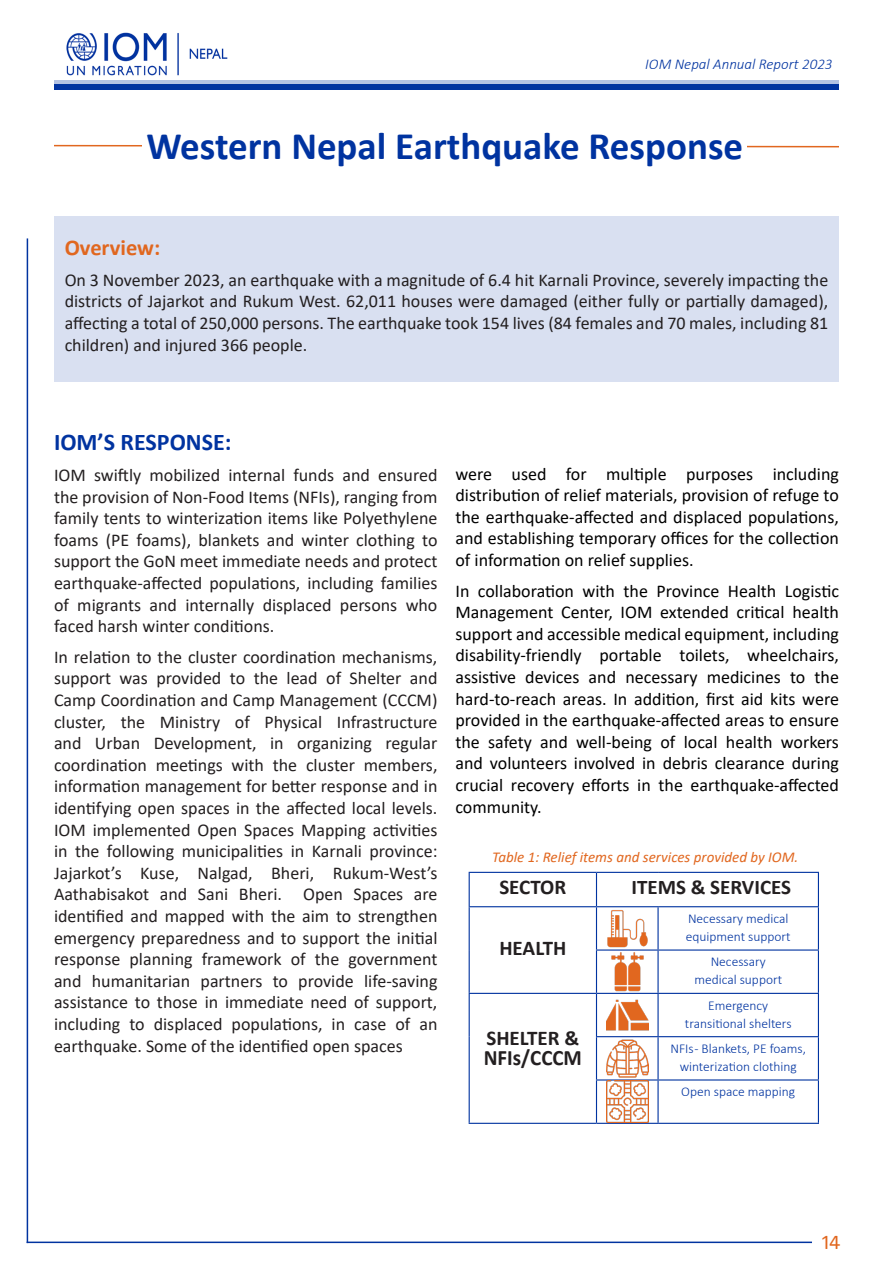
<style>
.page{position:relative;width:893px;height:1263px;background:#fff}
.page>*{position:absolute;margin:0;border:0;box-sizing:border-box;transform-origin:0 0}
.t1{font:700 39px "Calibri";color:#0033a0}
.t2{font:700 24px "Calibri";color:#0033a0}
.t3{font:700 22.5px "Calibri";color:#e1671f}
.t4{font:700 22.05px "Calibri";color:#231f20;scale:.95 1}
.t5{font:700 21px "Calibri";color:#231f20}
.t6{font:21px "Calibri";color:#e1671f}
.t7{font:700 20.85px "Calibri";color:#231f20}
.t8{font:18px/21.6px "Calibri";color:#231f20;text-align:justify}
.t9{font:18px/21.6px "Calibri";color:#000;text-align:justify}
.t10{font:italic 15px "Calibri";color:#e1671f}
.t11{font:italic 300 15px "Calibri";color:#0033a0}
.t12{font:300 13.5px "Calibri";color:#0033a0}
</style>
<div class="page">
<img style="left:66px;top:32px;width:162px;height:44px">
<div style="left:54px;top:80px;width:785px;height:5px;background:#b3c2e3"></div>
<div style="left:54px;top:84px;width:785px;height:5px;background:#0033a0"></div>
<hr style="left:27px;top:238px;width:1px;height:1005px;background:#0033a0">
<hr style="left:27px;top:1241px;width:785px;height:2px;background:#0033a0">
<div style="left:54px;top:216px;width:785px;height:166px;background:#d9e0f1"></div>
<svg style="left:54px;top:144px;width:785px;height:4px"></svg>
<div style="left:142px;top:128px;width:605px;height:34px;background:#fff"></div>
<hr style="left:469px;top:872px;width:127px;height:1px;background:#0033a0">
<hr style="left:469px;top:873px;width:1px;height:33px;background:#0033a0">
<hr style="left:596px;top:872px;width:62px;height:1px;background:#0033a0">
<hr style="left:596px;top:873px;width:1px;height:33px;background:#0033a0">
<hr style="left:658px;top:872px;width:161px;height:1px;background:#0033a0">
<hr style="left:818px;top:873px;width:1px;height:33px;background:#0033a0">
<hr style="left:469px;top:906px;width:127px;height:1px;background:#0033a0">
<hr style="left:469px;top:907px;width:1px;height:43px;background:#0033a0">
<hr style="left:596px;top:906px;width:62px;height:1px;background:#0033a0">
<hr style="left:596px;top:907px;width:1px;height:42px;background:#0033a0">
<hr style="left:658px;top:906px;width:161px;height:1px;background:#0033a0">
<hr style="left:657px;top:907px;width:2px;height:42px;background:#0033a0">
<hr style="left:818px;top:907px;width:1px;height:42px;background:#0033a0">
<hr style="left:469px;top:950px;width:1px;height:43px;background:#0033a0">
<hr style="left:596px;top:949px;width:62px;height:1px;background:#0033a0">
<hr style="left:596px;top:950px;width:1px;height:43px;background:#0033a0">
<hr style="left:658px;top:949px;width:161px;height:1px;background:#0033a0">
<hr style="left:657px;top:950px;width:2px;height:43px;background:#0033a0">
<hr style="left:818px;top:950px;width:1px;height:43px;background:#0033a0">
<hr style="left:469px;top:993px;width:127px;height:1px;background:#0033a0">
<hr style="left:469px;top:994px;width:1px;height:43px;background:#0033a0">
<hr style="left:596px;top:993px;width:62px;height:1px;background:#0033a0">
<hr style="left:596px;top:994px;width:1px;height:42px;background:#0033a0">
<hr style="left:658px;top:993px;width:161px;height:1px;background:#0033a0">
<hr style="left:657px;top:994px;width:2px;height:42px;background:#0033a0">
<hr style="left:818px;top:994px;width:1px;height:42px;background:#0033a0">
<hr style="left:469px;top:1037px;width:1px;height:43px;background:#0033a0">
<hr style="left:596px;top:1036px;width:62px;height:1px;background:#0033a0">
<hr style="left:596px;top:1037px;width:1px;height:42px;background:#0033a0">
<hr style="left:658px;top:1036px;width:161px;height:1px;background:#0033a0">
<hr style="left:657px;top:1037px;width:2px;height:42px;background:#0033a0">
<hr style="left:818px;top:1037px;width:1px;height:42px;background:#0033a0">
<hr style="left:469px;top:1080px;width:1px;height:43px;background:#0033a0">
<hr style="left:596px;top:1079px;width:62px;height:1px;background:#0033a0">
<hr style="left:596px;top:1080px;width:1px;height:43px;background:#0033a0">
<hr style="left:658px;top:1079px;width:161px;height:1px;background:#0033a0">
<hr style="left:657px;top:1080px;width:2px;height:43px;background:#0033a0">
<hr style="left:818px;top:1080px;width:1px;height:43px;background:#0033a0">
<hr style="left:469px;top:1123px;width:127px;height:1px;background:#0033a0">
<hr style="left:596px;top:1123px;width:62px;height:1px;background:#0033a0">
<hr style="left:658px;top:1123px;width:161px;height:1px;background:#0033a0">
<img style="left:606px;top:907px;width:42px;height:216px">
<p class="t11" style="left:645px;top:55px;width:189px">IOM Nepal Annual Report 2023</p>
<p class="t1" style="left:146px;top:119px;width:598px">Western Nepal Earthquake Response</p>
<p class="t3" style="left:65px;top:232px;width:97px">Overview:</p>
<p class="t8" style="left:65px;top:269px;width:765px">On 3 November 2023, an earthquake with a magnitude of 6.4 hit Karnali Province, severely impacting the districts of Jajarkot and Rukum West. 62,011 houses were damaged (either fully or partially damaged), affecting a total of 250,000 persons. The earthquake took 154 lives (84 females and 70 males, including 81 children) and injured 366 people.</p>
<p class="t2" style="left:54px;top:425px;width:179px">IOM’S RESPONSE:</p>
<p class="t8" style="left:54px;top:464px;width:385px">IOM swiftly mobilized internal funds and ensured the provision of Non-Food Items (NFIs), ranging from family tents to winterization items like Polyethylene foams (PE foams), blankets and winter clothing to support the GoN meet immediate needs and protect earthquake-affected populations, including families of migrants and internally displaced persons who faced harsh winter conditions.</p>
<p class="t8" style="left:54px;top:646px;width:385px">In relation to the cluster coordination mechanisms, support was provided to the lead of Shelter and Camp Coordination and Camp Management (CCCM) cluster, the Ministry of Physical Infrastructure and Urban Development, in organizing regular coordination meetings with the cluster members, information management for better response and in identifying open spaces in the affected local levels.<br>IOM implemented Open Spaces Mapping activities in the following municipalities in Karnali province:<br>Jajarkot’s Kuse, Nalgad, Bheri, Rukum-West’s Aathabisakot and Sani Bheri. Open Spaces are identified and mapped with the aim to strengthen emergency preparedness and to support the initial response planning framework of the government and humanitarian partners to provide life-saving assistance to those in immediate need of support, including to displaced populations, in case of an earthquake. Some of the identified open spaces</p>
<p class="t9" style="left:455px;top:462px;width:385px">were used for multiple purposes including distribution of relief materials, provision of refuge to the earthquake-affected and displaced populations, and establishing temporary offices for the collection of information on relief supplies.</p>
<p class="t9" style="left:455px;top:579px;width:385px">In collaboration with the Province Health Logistic Management Center, IOM extended critical health support and accessible medical equipment, including disability-friendly portable toilets, wheelchairs, assistive devices and necessary medicines to the hard-to-reach areas. In addition, first aid kits were provided in the earthquake-affected areas to ensure the safety and well-being of local health workers and volunteers involved in debris clearance during crucial recovery efforts in the earthquake-affected community.</p>
<p class="t10" style="left:492px;top:847px;width:308px">Table 1: Relief items and services provided by IOM.</p>
<p class="t5" style="left:499px;top:872px;width:68px">SECTOR</p>
<p class="t7" style="left:631px;top:872px;width:161px">ITEMS &amp; SERVICES</p>
<p class="t5" style="left:499px;top:934px;width:68px">HEALTH</p>
<p class="t5" style="left:486px;top:1023px;width:94px">SHELTER &amp;</p>
<p class="t4" style="left:484px;top:1042px;width:105px">NFIs/CCCM</p>
<p class="t12" style="left:688px;top:910px;width:102px">Necessary medical</p>
<p class="t12" style="left:686px;top:928px;width:106px">equipment support</p>
<p class="t12" style="left:711px;top:953px;width:57px">Necessary</p>
<p class="t12" style="left:694px;top:971px;width:89px">medical support</p>
<p class="t12" style="left:708px;top:997px;width:62px">Emergency</p>
<p class="t12" style="left:685px;top:1015px;width:108px">transitional shelters</p>
<p class="t12" style="left:670px;top:1040px;width:137px">NFIs - Blankets, PE foams,</p>
<p class="t12" style="left:680px;top:1058px;width:119px">winterization clothing</p>
<p class="t12" style="left:681px;top:1083px;width:116px">Open space mapping</p>
<p class="t6" style="left:822px;top:1228px;width:20px">14</p>
</div>
